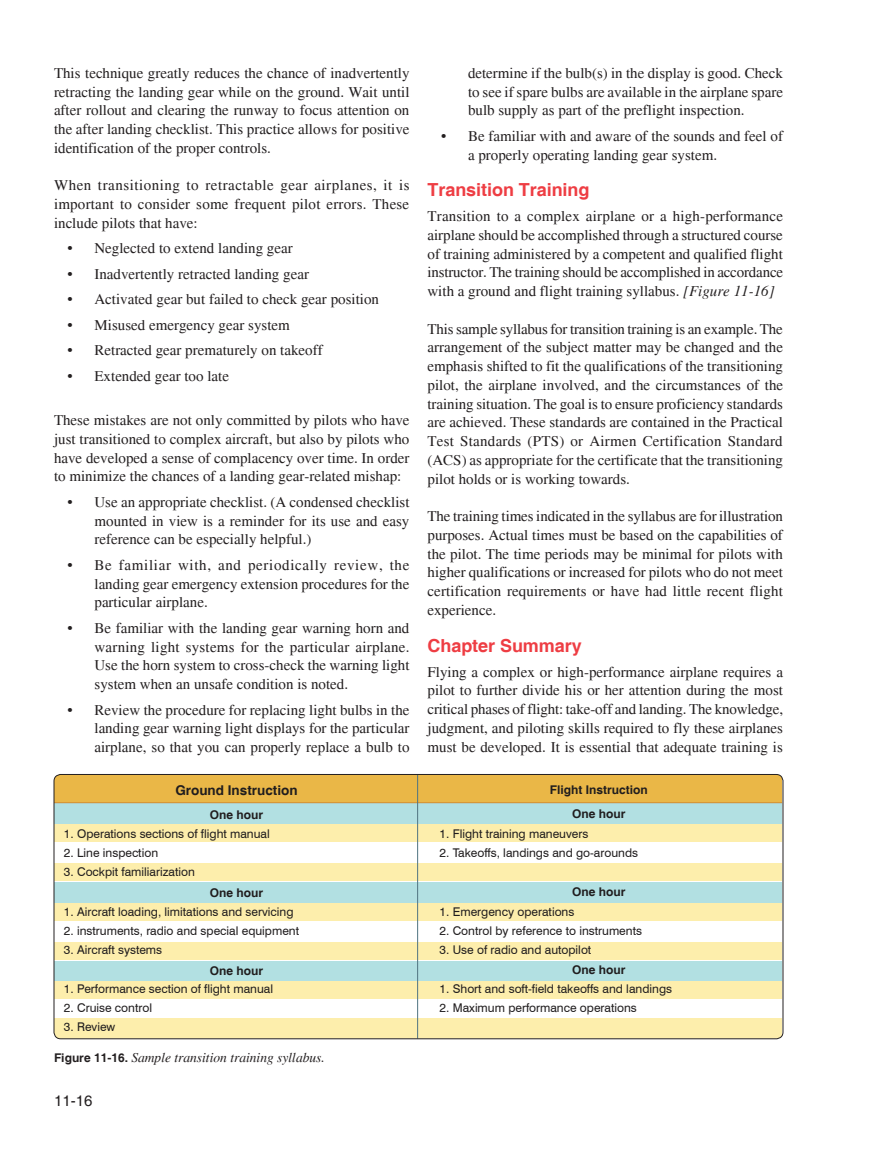
<style>
.page{position:relative;width:891px;height:1161px;background:#fff}
.page>*{position:absolute;margin:0;border:0;box-sizing:border-box;transform-origin:0 0}
.AC_heading_1{font:700 18px "Helvetica";letter-spacing:-.005em;color:#ee3d43}
.AC_body_text{font:15px/18.8px "Times";color:#231f20;text-align:justify}
.AC_bullet_text{font:15px/18.8px "Times";color:#231f20;text-align:justify}
.t1{font:15px "Helvetica";color:#231f20}
.AC_body_text-2{font:italic 13.5px "Times";color:#231f20}
.t2{font:700 13.5px "Helvetica";color:#201d1e}
.t3{font:12px "Swiss 721 BT";color:#201d1e}
.t4{font:700 12px/24px "Helvetica";color:#201d1e;text-align:center}
.s1{font-style:italic}
.s2{font-family:"Helvetica";font-weight:700;font-style:normal;font-size:12px}
</style>
<div class="page">
<div style="left:54px;top:824px;width:728px;height:18px;background:#fdeeac"></div>
<div style="left:54px;top:803px;width:728px;height:21px;background:#b2e0e2"></div>
<div style="left:54px;top:882px;width:728px;height:21px;background:#b2e0e2"></div>
<div style="left:54px;top:961px;width:728px;height:21px;background:#b2e0e2"></div>
<div style="left:54px;top:863px;width:728px;height:18px;background:#fdeeac"></div>
<div style="left:54px;top:903px;width:728px;height:18px;background:#fdeeac"></div>
<div style="left:54px;top:981px;width:728px;height:18px;background:#fdeeac"></div>
<div style="left:54px;top:942px;width:728px;height:18px;background:#fdeeac"></div>
<div style="left:54px;top:1018px;width:728px;height:21px;background:#fdeeac"></div>
<div style="left:54px;top:775px;width:728px;height:28px;background:#eab747"></div>
<hr style="left:417px;top:775px;width:1px;height:264px;background:#4f7381">
<div style="left:54px;top:774px;width:729px;height:265px;border:1px solid #231f20;border-radius:7px"></div>
<p class="AC_body_text" style="left:54px;top:64px;width:357px">This technique greatly reduces the chance of inadvertently retracting the landing gear while on the ground. Wait until after rollout and clearing the runway to focus attention on the after landing checklist. This practice allows for positive identification of the proper controls.</p>
<p class="AC_body_text" style="left:54px;top:176px;width:357px">When transitioning to retractable gear airplanes, it is important to consider some frequent pilot errors. These include pilots that have:</p>
<p class="AC_bullet_text" style="left:68px;top:239px;width:227px">• Neglected to extend landing gear</p>
<p class="AC_bullet_text" style="left:68px;top:265px;width:243px">• Inadvertently retracted landing gear</p>
<p class="AC_bullet_text" style="left:68px;top:290px;width:313px">• Activated gear but failed to check gear position</p>
<p class="AC_bullet_text" style="left:68px;top:316px;width:224px">• Misused emergency gear system</p>
<p class="AC_bullet_text" style="left:68px;top:341px;width:257px">• Retracted gear prematurely on takeoff</p>
<p class="AC_bullet_text" style="left:68px;top:367px;width:163px">• Extended gear too late</p>
<p class="AC_body_text" style="left:54px;top:411px;width:357px">These mistakes are not only committed by pilots who have just transitioned to complex aircraft, but also by pilots who have developed a sense of complacency over time. In order to minimize the chances of a landing gear-related mishap:</p>
<p class="AC_bullet_text" style="left:94px;top:493px;width:317px;text-indent:-27px">• Use an appropriate checklist. (A condensed checklist mounted in view is a reminder for its use and easy reference can be especially helpful.)</p>
<p class="AC_bullet_text" style="left:94px;top:556px;width:316px;text-indent:-27px">• Be familiar with, and periodically review, the landing gear emergency extension procedures for the particular airplane.</p>
<p class="AC_bullet_text" style="left:94px;top:619px;width:317px;text-indent:-27px">• Be familiar with the landing gear warning horn and warning light systems for the particular airplane.<br>Use the horn system to cross-check the warning light system when an unsafe condition is noted.</p>
<p class="AC_bullet_text" style="left:94px;top:700px;width:317px;text-indent:-27px">• Review the procedure for replacing light bulbs in the landing gear warning light displays for the particular airplane, so that you can properly replace a bulb to</p>
<p class="AC_bullet_text" style="left:468px;top:64px;width:317px">determine if the bulb(s) in the display is good. Check to see if spare bulbs are available in the airplane spare bulb supply as part of the preflight inspection.</p>
<p class="AC_bullet_text" style="left:468px;top:127px;width:317px;text-indent:-27px">• Be familiar with and aware of the sounds and feel of a properly operating landing gear system.</p>
<p class="AC_heading_1" style="left:428px;top:179px;width:164px">Transition Training</p>
<p class="AC_body_text" style="left:428px;top:207px;width:357px">Transition to a complex airplane or a high-performance airplane should be accomplished through a structured course of training administered by a competent and qualified flight instructor. The training should be accomplished in accordance with a ground and flight training syllabus. <span class="s1">[Figure 11-16]</span></p>
<p class="AC_body_text" style="left:428px;top:319px;width:357px">This sample syllabus for transition training is an example. The arrangement of the subject matter may be changed and the emphasis shifted to fit the qualifications of the transitioning pilot, the airplane involved, and the circumstances of the training situation. The goal is to ensure proficiency standards are achieved. These standards are contained in the Practical Test Standards (PTS) or Airmen Certification Standard (ACS) as appropriate for the certificate that the transitioning pilot holds or is working towards.</p>
<p class="AC_body_text" style="left:428px;top:507px;width:357px">The training times indicated in the syllabus are for illustration purposes. Actual times must be based on the capabilities of the pilot. The time periods may be minimal for pilots with higher qualifications or increased for pilots who do not meet certification requirements or have had little recent flight experience.</p>
<p class="AC_heading_1" style="left:428px;top:634px;width:156px">Chapter Summary</p>
<p class="AC_body_text" style="left:428px;top:662px;width:357px">Flying a complex or high-performance airplane requires a pilot to further divide his or her attention during the most critical phases of flight: take-off and landing. The knowledge, judgment, and piloting skills required to fly these airplanes must be developed. It is essential that adequate training is</p>
<p class="t2" style="left:175px;top:782px;width:124px">Ground Instruction</p>
<p class="t4" style="left:210px;top:803px;width:55px">One hour</p>
<p class="t4" style="left:550px;top:779px;width:100px">Flight Instruction<br>One hour</p>
<p class="t3" style="left:64px;top:827px;width:207px">1. Operations sections of flight manual</p>
<p class="t3" style="left:64px;top:845px;width:96px">2. Line inspection</p>
<p class="t3" style="left:64px;top:864px;width:132px">3. Cockpit familiarization</p>
<p class="t3" style="left:64px;top:905px;width:231px">1. Aircraft loading, limitations and servicing</p>
<p class="t3" style="left:64px;top:923px;width:237px">2. instruments, radio and special equipment</p>
<p class="t3" style="left:64px;top:942px;width:100px">3. Aircraft systems</p>
<p class="t3" style="left:64px;top:981px;width:211px">1. Performance section of flight manual</p>
<p class="t3" style="left:64px;top:1000px;width:90px">2. Cruise control</p>
<p class="t3" style="left:64px;top:1019px;width:53px">3. Review</p>
<p class="t4" style="left:210px;top:881px;width:55px">One hour</p>
<p class="t4" style="left:210px;top:959px;width:55px">One hour</p>
<p class="t3" style="left:440px;top:826px;width:150px">1. Flight training maneuvers</p>
<p class="t3" style="left:440px;top:845px;width:200px">2. Takeoffs, landings and go-arounds</p>
<p class="t4" style="left:572px;top:881px;width:55px">One hour</p>
<p class="t3" style="left:440px;top:904px;width:136px">1. Emergency operations</p>
<p class="t3" style="left:440px;top:923px;width:204px">2. Control by reference to instruments</p>
<p class="t3" style="left:440px;top:942px;width:153px">3. Use of radio and autopilot</p>
<p class="t3" style="left:440px;top:981px;width:234px">1. Short and soft-field takeoffs and landings</p>
<p class="t3" style="left:440px;top:1000px;width:199px">2. Maximum performance operations</p>
<p class="t4" style="left:572px;top:959px;width:55px">One hour</p>
<p class="AC_body_text-2" style="left:54px;top:1050px;width:272px"><span class="s2">Figure 11-16.</span> Sample transition training syllabus.</p>
<p class="t1" style="left:54px;top:1092px;width:40px">11-16</p>
</div>
